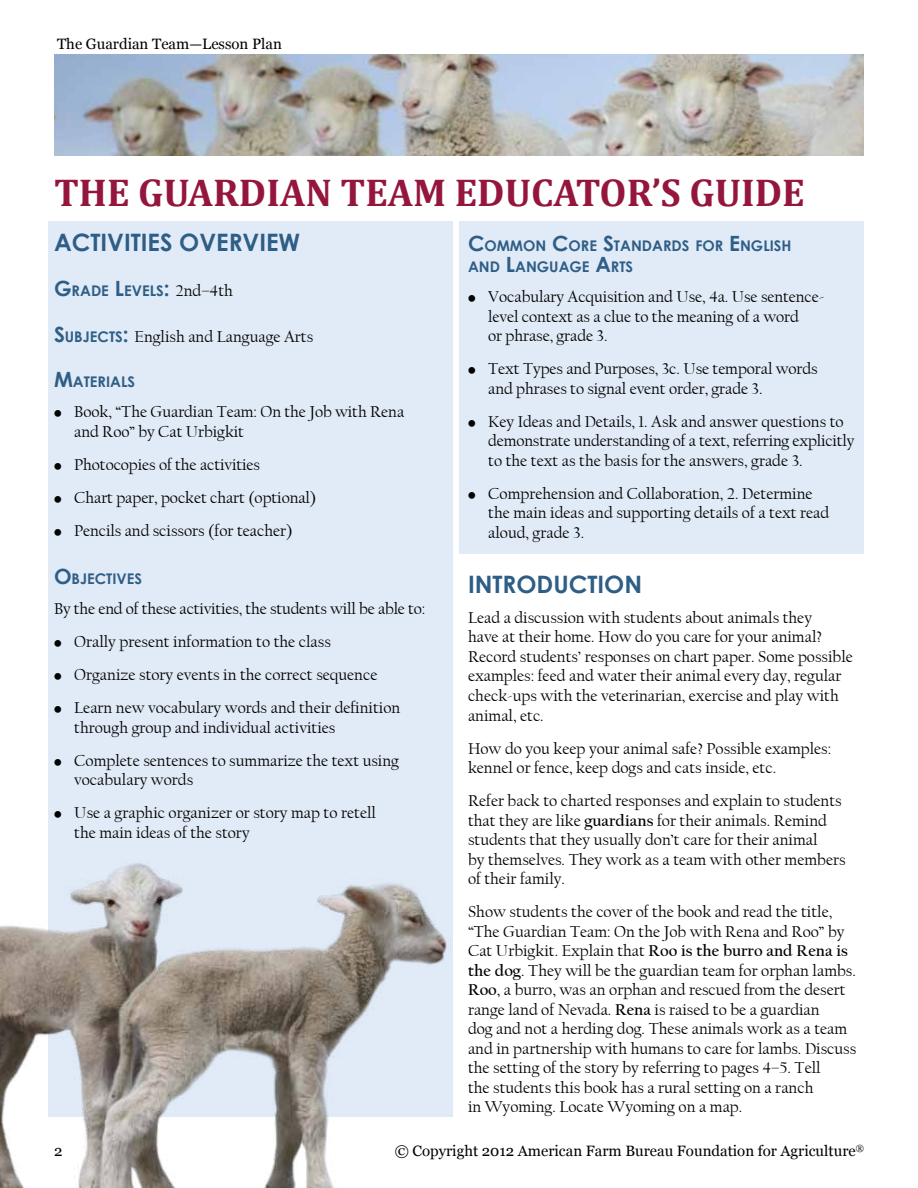
<style>
.page{position:relative;width:918px;height:1188px;background:#fff}
.page>*{position:absolute;margin:0;border:0;box-sizing:border-box;transform-origin:0 0}
.t1{font:700 39px "Cambria";color:#94163c}
.t2{font:700 24px "Century Gothic";color:#2e5e86}
.t3{font:16.5px/19.5px "Californian FB";color:#000}
.t4{font:15px "Georgia";color:#000}
.t5{font:700 14.7px/21px "Century Gothic";color:#2e5e86}
.s1{font-size:21px}
.s2{font-family:"Californian FB";font-weight:400;font-size:16.5px;color:#000}
.s3{font-family:"Century Gothic";font-weight:700;font-size:21px;color:#2e5e86}
.s4{font-family:"Century Gothic";font-weight:700;font-size:14.7px;color:#2e5e86}
.s5{font-weight:700}
</style>
<div class="page">
<img style="left:54px;top:54px;width:810px;height:101px">
<div style="left:459px;top:221px;width:405px;height:333px;background:#e1eaf7"></div>
<div style="left:48px;top:221px;width:405px;height:896px;background:#e1eaf7"></div>
<img style="left:0;top:863px;width:447px;height:325px">
<p class="t4" style="left:57px;top:35px;width:226px">The Guardian Team—Lesson Plan</p>
<h1 class="t1" style="left:54px;top:169px;width:749px">THE GUARDIAN TEAM EDUCATOR’S GUIDE</h1>
<h2 class="t2" style="left:54px;top:227px;width:229px">ACTIVITIES OVERVIEW</h2>
<p class="t5" style="left:54px;top:280px;width:180px"><span class="s1">G</span>RADE <span class="s1">L</span>EVELS<span class="s1">:</span> <span class="s2">2nd–4th</span></p>
<p class="t3" style="left:54px;top:327px;width:261px"><span class="s3">S</span><span class="s4">UBJECTS</span><span class="s3">:</span> English and Language Arts</p>
<p class="t5" style="left:54px;top:371px;width:82px"><span class="s1">M</span>ATERIALS</p>
<p class="t3" style="left:74px;top:402px;width:332px;text-indent:-20px">Ū Book, “The Guardian Team: On the Job with Rena and Roo” by Cat Urbigkit</p>
<p class="t3" style="left:54px;top:448px;width:264px;line-height:33px">Ū Photocopies of the activities<br>Ū Chart paper, pocket chart (optional)<br>Ū Pencils and scissors (for teacher)</p>
<p class="t5" style="left:54px;top:568px;width:89px"><span class="s1">O</span>BJECTIVES</p>
<p class="t3" style="left:54px;top:592px;width:373px;line-height:33px">By the end of these activities, the students will be able to:<br>Ū Orally present information to the class<br>Ū Organize story events in the correct sequence<br>Ū Learn new vocabulary words and their definition</p>
<p class="t3" style="left:54px;top:711px;width:347px;line-height:33px;text-indent:20px">through group and individual activities<br>Ū Complete sentences to summarize the text using</p>
<p class="t3" style="left:54px;top:763px;width:323px;line-height:33px;text-indent:20px">vocabulary words<br>Ū Use a graphic organizer or story map to retell</p>
<p class="t3" style="left:74px;top:823px;width:177px">the main ideas of the story</p>
<p class="t5" style="left:468px;top:235px;width:325px"><span class="s1">C</span>OMMON <span class="s1">C</span>ORE <span class="s1">S</span>TANDARDS FOR <span class="s1">E</span> NGLISH<br>AND <span class="s1">L</span>ANGUAGE <span class="s1">A</span>RTS</p>
<p class="t3" style="left:488px;top:288px;width:338px;text-indent:-20px">Ū Vocabulary Acquisition and Use, 4a. Use sentence&shy;level context as a clue to the meaning of a word<br>or phrase, grade 3.</p>
<p class="t3" style="left:488px;top:360px;width:331px;text-indent:-20px">Ū Text Types and Purposes, 3c. Use temporal words and phrases to signal event order, grade 3.</p>
<p class="t3" style="left:488px;top:412px;width:368px;text-indent:-20px">Ū Key Ideas and Details, 1. Ask and answer questions to demonstrate understanding of a text, referring explicitly to the text as the basis for the answers, grade 3.</p>
<p class="t3" style="left:488px;top:484px;width:343px;text-indent:-20px">Ū Comprehension and Collaboration, 2. Determine the main ideas and supporting details of a text read aloud, grade 3.</p>
<h2 class="t2" style="left:468px;top:569px;width:23px">INTRODU</h2>
<h2 class="t2" style="left:569px;top:569px;width:54px">CTION</h2>
<p class="t3" style="left:468px;top:608px;width:386px">Lead a discussion with students about animals they<br>have at their home. How do you care for your animal?<br>Record students’ responses on chart paper. Some possible examples: feed and water their animal every day, regular check-ups with the veterinarian, exercise and play with animal, etc.</p>
<p class="t3" style="left:468px;top:739px;width:365px">How do you keep your animal safe? Possible examples: kennel or fence, keep dogs and cats inside, etc.</p>
<p class="t3" style="left:468px;top:791px;width:379px">Refer back to charted responses and explain to students that they are like <span class="s5">guardians</span> for their animals. Remind students that they usually don’t care for their animal<br>by themselves. They work as a team with other members of their family.</p>
<p class="t3" style="left:468px;top:902px;width:390px">Show students the cover of the book and read the title, “The Guardian Team: On the Job with Rena and Roo” by Cat Urbigkit. Explain that <span class="s5">Roo is the burro and Rena is the dog</span>. They will be the guardian team for orphan lambs.<br><span class="s5">Roo</span>, a burro, was an orphan and rescued from the desert range land of Nevada. <span class="s5">Rena</span> is raised to be a guardian<br>dog and not a herding dog. These animals work as a team and in partnership with humans to care for lambs. Discuss the setting of the story by referring to pages 4–5. Tell<br>the students this book has a rural setting on a ranch<br>in Wyoming. Locate Wyoming on a map.</p>
<p class="t4" style="left:54px;top:1142px;width:10px">2</p>
<p class="t4" style="left:395px;top:1142px;width:471px">© Copyright 2012 American Farm Bureau Foundation for Agriculture<sup>®</sup></p>
</div>
